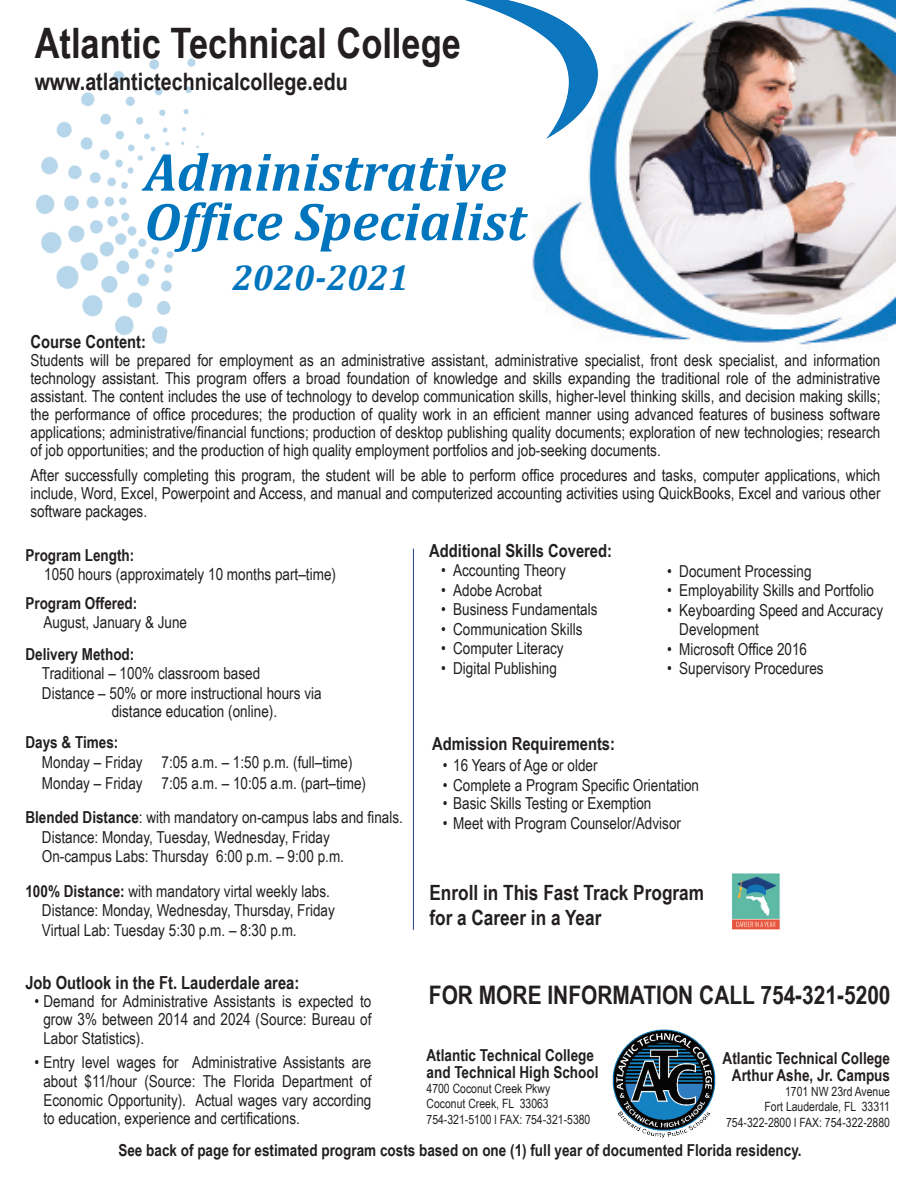
<style>
.page{position:relative;width:918px;height:1188px;background:#fff}
.page>*{position:absolute;margin:0;border:0;box-sizing:border-box;transform-origin:0 0}
.t1{font:italic 700 54px/49.5px "Cambria";color:#0075bd}
.t2{font:700 42px "Arial Narrow";color:#231f20}
.t3{font:italic 700 36px "Cambria";color:#0075bd}
.t4{font:700 25.5px "Arial Narrow";color:#231f20}
.t5{font:700 24px "Arial Narrow";color:#231f20}
.t6{font:700 21px/25.2px "Arial Narrow";color:#231f20}
.t7{font:700 18px "Arial Narrow";color:#231f20}
.t8{font:16.5px/18px "Arial Narrow";color:#231f20}
.t9{font:700 16.5px/16.5px "Arial Narrow";color:#231f20}
.t10{font:12.75px/15.3px "Arial Narrow";color:#231f20}
.s1{font-weight:700}
</style>
<div class="page">
<img style="left:532px;top:0;width:364px;height:347px">
<img style="left:465px;top:0;width:158px;height:146px">
<img style="left:612px;top:1029px;width:104px;height:109px">
<hr style="left:413px;top:549px;width:1px;height:381px;background:#223c7a">
<img style="left:36px;top:58px;width:168px;height:286px">
<img style="left:732px;top:873px;width:48px;height:57px">
<h2 class="t2" style="left:35px;top:11px;width:428px">Atlantic Technical College</h2>
<h3 class="t5" style="left:35px;top:64px;width:315px">www.atlantictechnicalcollege.edu</h3>
<h1 class="t1" style="left:144px;top:146px;width:384px">Administrative<br>Office Specialist</h1>
<h3 class="t3" style="left:232px;top:252px;width:178px">2020-2021</h3>
<p class="t7" style="left:31px;top:328px;width:117px">Course Content:</p>
<p class="t8" style="left:31px;top:350px;width:851px;text-align:justify">Students will be prepared for employment as an administrative assistant, administrative specialist, front desk specialist, and information technology assistant. This program offers a broad foundation of knowledge and skills expanding the traditional role of the administrative assistant. The content includes the use of technology to develop communication skills, higher-level thinking skills, and decision making skills; the performance of office procedures; the production of quality work in an efficient manner using advanced features of business software applications; administrative/financial functions; production of desktop publishing quality documents; exploration of new technologies; research of job opportunities; and the production of high quality employment portfolios and job-seeking documents.</p>
<p class="t8" style="left:31px;top:466px;width:851px;text-align:justify">After successfully completing this program, the student will be able to perform office procedures and tasks, computer applications, which include, Word, Excel, Powerpoint and Access, and manual and computerized accounting activities using QuickBooks, Excel and various other software packages.</p>
<p class="t7" style="left:429px;top:537px;width:184px">Additional Skills Covered:</p>
<p class="t8" style="left:441px;top:561px;width:126px">• Accounting Theory</p>
<p class="t8" style="left:441px;top:580px;width:102px">• Adobe Acrobat</p>
<p class="t8" style="left:441px;top:600px;width:158px">• Business Fundamentals</p>
<p class="t8" style="left:441px;top:619px;width:143px">• Communication Skills</p>
<p class="t8" style="left:441px;top:639px;width:124px">• Computer Literacy</p>
<p class="t8" style="left:441px;top:658px;width:117px">• Digital Publishing</p>
<p class="t9" style="left:25px;top:546px;width:110px">Program Length:</p>
<p class="t8" style="left:44px;top:565px;width:293px">1050 hours (approximately 10 months part–time)</p>
<p class="t9" style="left:25px;top:594px;width:114px">Program Offered:</p>
<p class="t8" style="left:43px;top:613px;width:145px">August, January &amp; June</p>
<p class="t9" style="left:25px;top:645px;width:111px">Delivery Method:</p>
<p class="t8" style="left:42px;top:663px;width:281px;line-height:19.5px">Traditional – 100% classroom based<br>Distance – 50% or more instructional hours via</p>
<p class="t8" style="left:112px;top:702px;width:167px">distance education (online).</p>
<p class="t9" style="left:25px;top:734px;width:95px">Days &amp; Times:</p>
<p class="t8" style="left:42px;top:751px;width:326px;line-height:21px">Monday – Friday 7:05 a.m. – 1:50 p.m. (full–time)<br>Monday – Friday 7:05 a.m. – 10:05 a.m. (part–time)</p>
<p class="t8" style="left:42px;top:807px;width:363px;line-height:19.5px;text-indent:-16px"><span class="s1">Blended Distance</span>: with mandatory on-campus labs and finals.<br>Distance: Monday, Tuesday, Wednesday, Friday<br>On-campus Labs: Thursday 6:00 p.m. – 9:00 p.m.</p>
<p class="t8" style="left:42px;top:881px;width:294px;line-height:19.5px;text-indent:-16px"><span class="s1">100% Distance:</span> with mandatory virtal weekly labs.<br>Distance: Monday, Wednesday, Thursday, Friday<br>Virtual Lab: Tuesday 5:30 p.m. – 8:30 p.m.</p>
<p class="t7" style="left:25px;top:969px;width:275px">Job Outlook in the Ft. Lauderdale area:</p>
<p class="t8" style="left:43px;top:991px;width:330px;line-height:18.8px;text-align:justify;text-indent:-9px">• Demand for Administrative Assistants is expected to grow 3% between 2014 and 2024 (Source: Bureau of Labor Statistics).</p>
<p class="t8" style="left:43px;top:1052px;width:330px;line-height:18.8px;text-align:justify;text-indent:-9px">• Entry level wages for Administrative Assistants are about $11/hour (Source: The Florida Department of Economic Opportunity). Actual wages vary according to education, experience and certifications.</p>
<p class="t8" style="left:667px;top:561px;width:146px">• Document Processing</p>
<p class="t8" style="left:667px;top:581px;width:208px">• Employability Skills and Portfolio</p>
<p class="t8" style="left:679px;top:600px;width:205px;line-height:19.5px;text-indent:-12px">• Keyboarding Speed and Accuracy<br>Development</p>
<p class="t8" style="left:667px;top:639px;width:141px">• Microsoft Office 2016</p>
<p class="t8" style="left:667px;top:659px;width:158px">• Supervisory Procedures</p>
<p class="t7" style="left:432px;top:730px;width:184px">Admission Requirements:</p>
<p class="t8" style="left:443px;top:756px;width:156px">• 16 Years of Age or older</p>
<p class="t8" style="left:443px;top:775px;width:258px">• Complete a Program Specific Orientation</p>
<p class="t8" style="left:443px;top:793px;width:210px">• Basic Skills Testing or Exemption</p>
<p class="t8" style="left:443px;top:813px;width:240px">• Meet with Program Counselor/Advisor</p>
<p class="t6" style="left:429px;top:879px;width:276px">Enroll in This Fast Track Program for a Career in a Year</p>
<h3 class="t4" style="left:429px;top:976px;width:463px">FOR MORE INFORMATION CALL 754-321-5200</h3>
<p class="t9" style="left:427px;top:1046px;width:173px">Atlantic Technical College and Technical High School</p>
<p class="t10" style="left:427px;top:1081px;width:165px">4700 Coconut Creek Pkwy<br>Coconut Creek, FL 33063<br>754-321-5100 l FAX: 754-321-5380</p>
<p class="t9" style="left:723px;top:1049px;width:169px;text-align:center">Atlantic Technical College<br>Arthur Ashe, Jr. Campus</p>
<p class="t10" style="left:726px;top:1084px;width:165px;text-align:right">1701 NW 23rd Avenue<br>Fort Lauderdale, FL 33311<br>754-322-2800 l FAX: 754-322-2880</p>
<p class="t9" style="left:118px;top:1141px;width:685px">See back of page for estimated program costs based on one (1) full year of documented Florida residency.</p>
</div>
